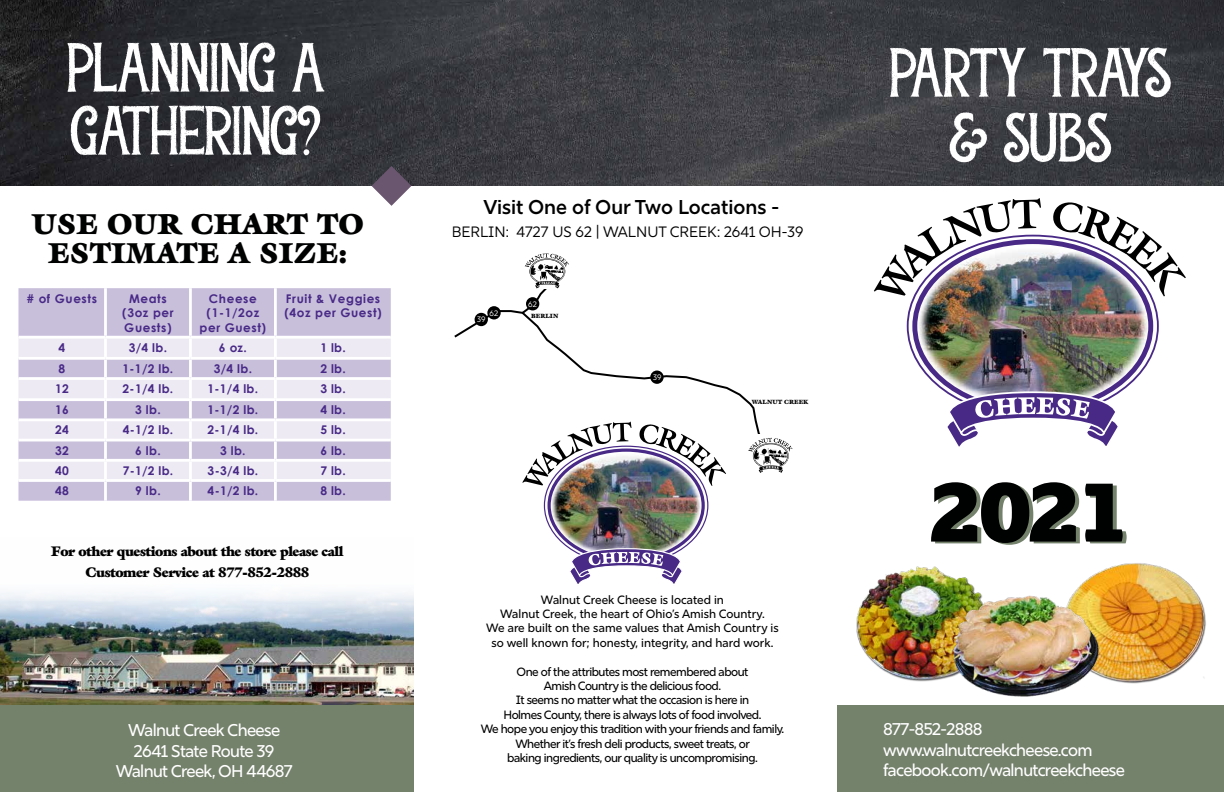
<style>
.page{position:relative;width:1224px;height:792px;background:#fff}
.page>*{position:absolute;margin:0;border:0;box-sizing:border-box;transform-origin:0 0}
.t1{font:900 86.8px "Lexia";color:#000101}
.t2{font:60px/65px "Chalky Letters Heading";letter-spacing:-.04em;color:#fff;text-align:center}
.t3{font:900 29px/29px "Galliard Std";color:#000101;text-align:center}
.t4{font:600 20px "Rig Sans";color:#000}
.t5{font:500 17px/20.4px "Rig Sans";letter-spacing:-.04em;color:#fff}
.t6{font:15px "Rig Sans";color:#000}
.t7{font:900 14px/20.4px "Galliard Std";letter-spacing:-.04em;color:#000;text-align:center}
.t8{font:500 12px/14.4px "Rig Sans";letter-spacing:-.04em;color:#000;text-align:center}
.t9{font:700 12px/14.4px "Century Gothic";letter-spacing:.05em;color:#482986;text-align:center}
.t10{font:500 12px/14.4px "Rig Sans";color:#000;text-align:center}
.t11{font:7.9px "Rig Sans";color:#fff}
.t12{font:900 6.1px "Galliard Std";color:#000}
</style>
<div class="page">
<img style="left:0;top:628px;width:414px;height:78px">
<img style="left:0;top:0;width:1224px;height:186px">
<div style="left:0;top:706px;width:1224px;height:86px;background:#74816b"></div>
<svg style="left:0;top:592px;width:414px;height:36px"></svg>
<div style="left:414px;top:516px;width:423px;height:276px;background:#fff"></div>
<svg style="left:372px;top:166px;width:39px;height:40px"></svg>
<div style="left:18px;top:288px;width:373px;height:213px;background:#c8bfdb"></div>
<svg style="left:18px;top:339px;width:373px;height:140px;background:#ddd8e9"></svg>
<hr style="left:104px;top:288px;width:3px;height:48px;background:#fff">
<hr style="left:189px;top:288px;width:3px;height:48px;background:#fff">
<hr style="left:274px;top:288px;width:3px;height:48px;background:#fff">
<hr style="left:18px;top:336px;width:87px;height:3px;background:#fff">
<hr style="left:105px;top:336px;width:85px;height:3px;background:#fff">
<hr style="left:104px;top:339px;width:3px;height:18px;background:#fff">
<hr style="left:190px;top:336px;width:85px;height:3px;background:#fff">
<hr style="left:189px;top:339px;width:3px;height:18px;background:#fff">
<hr style="left:275px;top:336px;width:116px;height:3px;background:#fff">
<hr style="left:274px;top:339px;width:3px;height:18px;background:#fff">
<hr style="left:18px;top:357px;width:87px;height:3px;background:#fff">
<hr style="left:105px;top:357px;width:85px;height:3px;background:#fff">
<hr style="left:104px;top:360px;width:3px;height:17px;background:#fff">
<hr style="left:190px;top:357px;width:85px;height:3px;background:#fff">
<hr style="left:189px;top:360px;width:3px;height:17px;background:#fff">
<hr style="left:275px;top:357px;width:116px;height:3px;background:#fff">
<hr style="left:274px;top:360px;width:3px;height:17px;background:#fff">
<hr style="left:18px;top:377px;width:87px;height:3px;background:#fff">
<hr style="left:105px;top:377px;width:85px;height:3px;background:#fff">
<hr style="left:104px;top:380px;width:3px;height:18px;background:#fff">
<hr style="left:190px;top:377px;width:85px;height:3px;background:#fff">
<hr style="left:189px;top:380px;width:3px;height:18px;background:#fff">
<hr style="left:275px;top:377px;width:116px;height:3px;background:#fff">
<hr style="left:274px;top:380px;width:3px;height:18px;background:#fff">
<hr style="left:18px;top:398px;width:87px;height:3px;background:#fff">
<hr style="left:105px;top:398px;width:85px;height:3px;background:#fff">
<hr style="left:104px;top:401px;width:3px;height:17px;background:#fff">
<hr style="left:190px;top:398px;width:85px;height:3px;background:#fff">
<hr style="left:189px;top:401px;width:3px;height:17px;background:#fff">
<hr style="left:275px;top:398px;width:116px;height:3px;background:#fff">
<hr style="left:274px;top:401px;width:3px;height:17px;background:#fff">
<hr style="left:18px;top:418px;width:87px;height:3px;background:#fff">
<hr style="left:105px;top:418px;width:85px;height:3px;background:#fff">
<hr style="left:104px;top:421px;width:3px;height:18px;background:#fff">
<hr style="left:190px;top:418px;width:85px;height:3px;background:#fff">
<hr style="left:189px;top:421px;width:3px;height:18px;background:#fff">
<hr style="left:275px;top:418px;width:116px;height:3px;background:#fff">
<hr style="left:274px;top:421px;width:3px;height:18px;background:#fff">
<hr style="left:18px;top:439px;width:87px;height:2px;background:#fff">
<hr style="left:105px;top:439px;width:85px;height:2px;background:#fff">
<hr style="left:104px;top:441px;width:3px;height:18px;background:#fff">
<hr style="left:190px;top:439px;width:85px;height:2px;background:#fff">
<hr style="left:189px;top:441px;width:3px;height:18px;background:#fff">
<hr style="left:275px;top:439px;width:116px;height:2px;background:#fff">
<hr style="left:274px;top:441px;width:3px;height:18px;background:#fff">
<hr style="left:18px;top:459px;width:87px;height:3px;background:#fff">
<hr style="left:105px;top:459px;width:85px;height:3px;background:#fff">
<hr style="left:104px;top:462px;width:3px;height:17px;background:#fff">
<hr style="left:190px;top:459px;width:85px;height:3px;background:#fff">
<hr style="left:189px;top:462px;width:3px;height:17px;background:#fff">
<hr style="left:275px;top:459px;width:116px;height:3px;background:#fff">
<hr style="left:274px;top:462px;width:3px;height:17px;background:#fff">
<hr style="left:18px;top:479px;width:87px;height:3px;background:#fff">
<hr style="left:105px;top:479px;width:85px;height:3px;background:#fff">
<hr style="left:104px;top:482px;width:3px;height:19px;background:#fff">
<hr style="left:190px;top:479px;width:85px;height:3px;background:#fff">
<hr style="left:189px;top:482px;width:3px;height:19px;background:#fff">
<hr style="left:275px;top:479px;width:116px;height:3px;background:#fff">
<hr style="left:274px;top:482px;width:3px;height:19px;background:#fff">
<img style="left:915px;top:241px;width:236px;height:169px;border-radius:50%">
<img style="left:955px;top:389px;width:74px;height:2px">
<img style="left:874px;top:198px;width:167px;height:98px">
<svg style="left:1052px;top:202px;width:134px;height:94px"></svg>
<svg style="left:945px;top:391px;width:175px;height:56px"></svg>
<img style="left:856px;top:566px;width:126px;height:115px">
<img style="left:1072px;top:563px;width:134px;height:121px">
<img style="left:952px;top:595px;width:148px;height:102px">
<img style="left:549px;top:450px;width:154px;height:111px;border-radius:50%">
<img style="left:576px;top:547px;width:48px;height:1px">
<svg style="left:522px;top:475px;width:110px;height:11px"></svg>
<svg style="left:639px;top:475px;width:75px;height:11px"></svg>
<svg style="left:569px;top:548px;width:114px;height:36px"></svg>
<svg style="left:454px;top:289px;width:307px;height:186px"></svg>
<svg style="left:526px;top:297px;width:13px;height:13px"></svg>
<svg style="left:475px;top:306px;width:26px;height:20px"></svg>
<svg style="left:650px;top:371px;width:14px;height:13px"></svg>
<div style="left:745px;top:434px;width:52px;height:42px;background:#fff"></div>
<svg style="left:748px;top:438px;width:45px;height:35px"></svg>
<svg style="left:525px;top:253px;width:44px;height:36px"></svg>
<h2 class="t2" style="left:66px;top:37px;width:262px;line-height:63px;text-align:left">PLANNING A<br>GATHERING?</h2>
<h3 class="t3" style="left:32px;top:210px;width:334px">USE OUR CHART TO<br>ESTIMATE A SIZE:</h3>
<p class="t9" style="left:27px;top:291px;width:72px"># of Guests</p>
<p class="t9" style="left:122px;top:291px;width:53px">Meats (3oz per<br>Guests)</p>
<p class="t9" style="left:200px;top:291px;width:68px">Cheese (1-1/2oz per Guest)</p>
<p class="t9" style="left:284px;top:291px;width:99px;text-align:left">Fruit &amp; Veggies (4oz per Guest)</p>
<p class="t9" style="left:59px;top:340px;width:8px">4</p>
<p class="t9" style="left:129px;top:340px;width:40px">3/4 lb.</p>
<p class="t9" style="left:219px;top:340px;width:29px">6 oz.</p>
<p class="t9" style="left:320px;top:340px;width:27px">1 lb.</p>
<p class="t9" style="left:59px;top:361px;width:8px">8</p>
<p class="t9" style="left:123px;top:361px;width:52px">1-1/2 lb.</p>
<p class="t9" style="left:214px;top:361px;width:40px">3/4 lb.</p>
<p class="t9" style="left:320px;top:361px;width:27px">2 lb.</p>
<p class="t9" style="left:55px;top:381px;width:15px">12</p>
<p class="t9" style="left:123px;top:381px;width:52px">2-1/4 lb.</p>
<p class="t9" style="left:208px;top:381px;width:52px">1-1/4 lb.</p>
<p class="t9" style="left:320px;top:381px;width:27px">3 lb.</p>
<p class="t9" style="left:55px;top:402px;width:15px">16</p>
<p class="t9" style="left:135px;top:402px;width:27px">3 lb.</p>
<p class="t9" style="left:208px;top:402px;width:52px">1-1/2 lb.</p>
<p class="t9" style="left:320px;top:402px;width:27px">4 lb.</p>
<p class="t9" style="left:55px;top:422px;width:15px">24</p>
<p class="t9" style="left:123px;top:422px;width:52px">4-1/2 lb.</p>
<p class="t9" style="left:208px;top:422px;width:52px">2-1/4 lb.</p>
<p class="t9" style="left:320px;top:422px;width:27px">5 lb.</p>
<p class="t9" style="left:55px;top:443px;width:15px">32</p>
<p class="t9" style="left:135px;top:443px;width:27px">6 lb.</p>
<p class="t9" style="left:220px;top:443px;width:27px">3 lb.</p>
<p class="t9" style="left:320px;top:443px;width:27px">6 lb.</p>
<p class="t9" style="left:55px;top:463px;width:15px">40</p>
<p class="t9" style="left:123px;top:463px;width:52px">7-1/2 lb.</p>
<p class="t9" style="left:208px;top:463px;width:52px">3-3/4 lb.</p>
<p class="t9" style="left:320px;top:463px;width:27px">7 lb.</p>
<p class="t9" style="left:55px;top:483px;width:15px">48</p>
<p class="t9" style="left:135px;top:483px;width:27px">9 lb.</p>
<p class="t9" style="left:208px;top:483px;width:52px">4-1/2 lb.</p>
<p class="t9" style="left:320px;top:483px;width:27px">8 lb.</p>
<p class="t7" style="left:51px;top:542px;width:294px">For other questions about the store please call<br>Customer Service at 877-852-2888</p>
<h3 class="t5" style="left:116px;top:720px;width:178px;text-align:center">Walnut Creek Cheese<br>2641 State Route 39<br>Walnut Creek, OH 44687</h3>
<h3 class="t4" style="left:484px;top:195px;width:297px">Visit One of Our Two Locations -</h3>
<p class="t6" style="left:452px;top:223px;width:353px">BERLIN: 4727 US 62 | WALNUT CREEK: 2641 OH-39</p>
<p class="t11" style="left:490px;top:308px;width:10px">62</p>
<p class="t11" style="left:477px;top:315px;width:10px">39</p>
<p class="t11" style="left:528px;top:299px;width:10px">62</p>
<p class="t12" style="left:531px;top:312px;width:29px">BERLIN</p>
<p class="t11" style="left:653px;top:372px;width:10px">39</p>
<p class="t12" style="left:752px;top:399px;width:58px">WALNUT CREEK</p>
<p class="t10" style="left:486px;top:592px;width:294px">Walnut Creek Cheese is located in<br>Walnut Creek, the heart of Ohio’s Amish Country.<br>We are built on the same values that Amish Country is so well known for; honesty, integrity, and hard work.</p>
<p class="t8" style="left:481px;top:664px;width:305px">One of the attributes most remembered about<br>Amish Country is the delicious food.<br>It seems no matter what the occasion is here in<br>Holmes County, there is always lots of food involved.<br>We hope you enjoy this tradition with your friends and family.<br>Whether it’s fresh deli products, sweet treats, or<br>baking ingredients, our quality is uncompromising.</p>
<h2 class="t2" style="left:888px;top:41px;width:285px">PARTY TRAYS &amp; SUBS</h2>
<h1 class="t1" style="left:930px;top:453px;width:202px">2021</h1>
<h3 class="t5" style="left:883px;top:719px;width:243px">877-852-2888 www.walnutcreekcheese.com facebook.com/walnutcreekcheese</h3>
</div>
